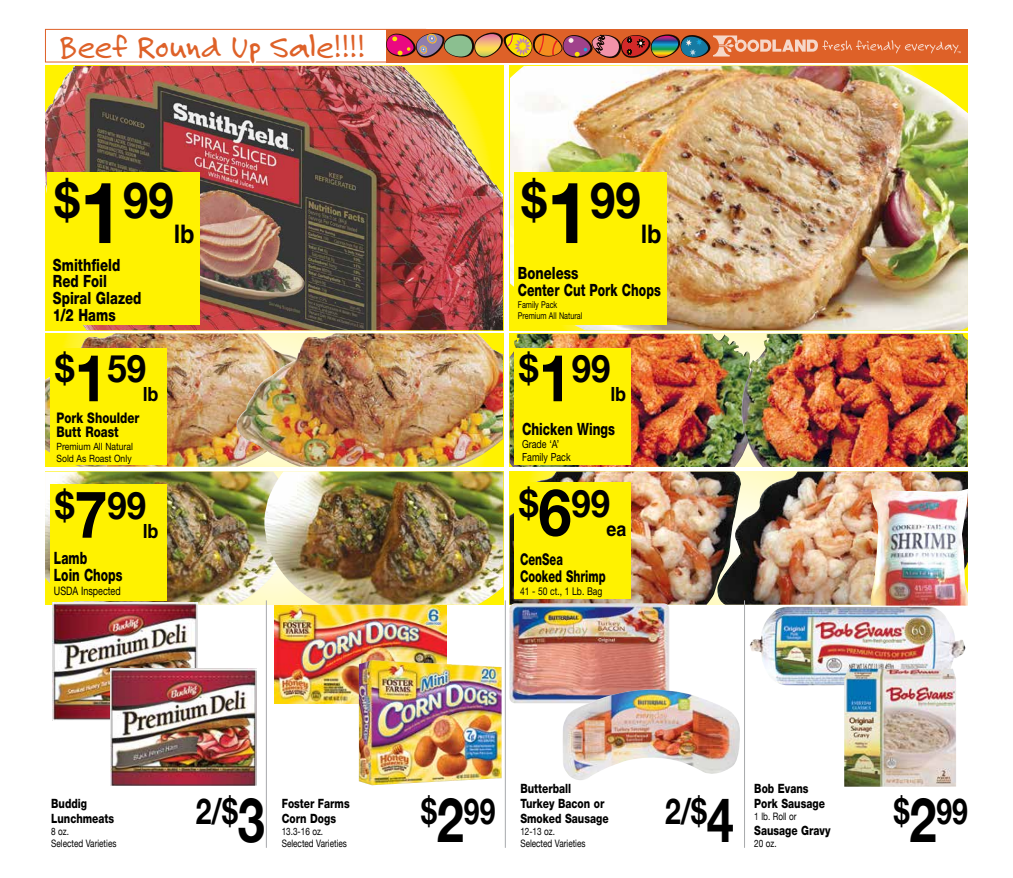
<style>
.page{position:relative;width:1013px;height:878px;background:#fff}
.page>*{position:absolute;margin:0;border:0;box-sizing:border-box;transform-origin:0 0}
.t1{font:700 49.5px "Helvetica Neue";color:#000;scale:.92 1}
.t2{font:700 37.75px "Helvetica Neue";color:#000;scale:.92 1}
.t3{font:700 35.5px "Helvetica Neue";color:#000;scale:.8 1}
.t4{font:34.5px "Felt Tip Roman";letter-spacing:-.015em;color:#de6128}
.t5{font:700 25.62px "Helvetica";color:#000;scale:.92 1}
.t6{font:700 19.5px "Helvetica";letter-spacing:-.01em;color:#000;scale:.92 1}
.t7{font:800 17px/16.8px "Helvetica Neue";color:#000;scale:.71 1}
.t8{font:800 16.88px/16.8px "Helvetica Neue";color:#000;scale:.78 1}
.t9{font:800 16.88px "Helvetica Neue";color:#000;scale:.73 1}
.t10{font:800 16.25px/16.4px "Helvetica Neue";color:#000;scale:.68 1}
.t11{font:800 14.62px/14.5px "Helvetica Neue";color:#000;scale:.79 1}
.t12{font:800 12.75px/14.9px "Helvetica Neue";color:#000;scale:.8 1}
.t13{font:11.62px "Helvetica Neue";color:#000;scale:.77 1}
.t14{font:11.12px/13.1px "Helvetica Neue";color:#000;scale:.8 1}
.t15{font:10.62px "Helvetica Neue";color:#000;scale:.8 1}
.t16{font:10.25px/12.4px "Helvetica Neue";color:#000;scale:.8 1}
.t17{font:10px/11.9px "Helvetica Neue";color:#000;scale:.85 1}
.t18{font:9.38px/11.1px "Helvetica Neue";color:#000;scale:.77 1}
.s1{font-size:85.25px}
.s2{font-size:65.12px}
.s3{font-size:61.25px}
</style>
<div class="page">
<img style="left:45px;top:66px;width:458px;height:264px">
<img style="left:509px;top:334px;width:231px;height:133px">
<img style="left:510px;top:66px;width:458px;height:264px">
<img style="left:509px;top:471px;width:207px;height:133px">
<img style="left:45px;top:471px;width:219px;height:133px">
<img style="left:45px;top:333px;width:190px;height:133px">
<img style="left:716px;top:471px;width:252px;height:133px">
<img style="left:235px;top:333px;width:268px;height:133px">
<img style="left:740px;top:334px;width:227px;height:133px">
<img style="left:264px;top:471px;width:239px;height:133px">
<img style="left:275px;top:605px;width:171px;height:98px">
<img style="left:359px;top:660px;width:143px;height:126px">
<img style="left:509px;top:603px;width:160px;height:100px">
<img style="left:562px;top:689px;width:178px;height:91px">
<img style="left:749px;top:606px;width:216px;height:79px">
<img style="left:844px;top:668px;width:112px;height:118px">
<img style="left:52px;top:603px;width:146px;height:117px">
<img style="left:111px;top:668px;width:145px;height:117px">
<img style="left:870px;top:488px;width:98px;height:117px">
<hr style="left:266px;top:600px;width:1px;height:247px;background:#a7a9ac">
<hr style="left:505px;top:600px;width:1px;height:247px;background:#a7a9ac">
<hr style="left:744px;top:600px;width:1px;height:247px;background:#a7a9ac">
<img style="left:55px;top:28px;width:313px;height:313px">
<div style="left:387px;top:29px;width:581px;height:33px;background:#de6128"></div>
<div style="left:48px;top:172px;width:152px;height:152px;background:#fff200"></div>
<div style="left:514px;top:172px;width:153px;height:152px;background:#fff200"></div>
<div style="left:50px;top:348px;width:116px;height:116px;background:#fff200"></div>
<div style="left:50px;top:484px;width:116px;height:116px;background:#fff200"></div>
<div style="left:514px;top:348px;width:116px;height:116px;background:#fff200"></div>
<div style="left:514px;top:482px;width:116px;height:117px;background:#fff200"></div>
<svg style="left:386px;top:31px;width:574px;height:29px"></svg>
<h3 class="t4" style="left:58px;top:26px;width:307px">Beef Round Up Sale!!!!</h3>
<h1 class="t1" style="left:54px;top:161px;width:131px">$<span class="s1">1</span>99</h1>
<h3 class="t5" style="left:174px;top:218px;width:24px">lb</h3>
<h3 class="t8" style="left:53px;top:256px;width:115px">Smithfield<br>Red Foil<br>Spiral Glazed<br>1/2 Hams</h3>
<h2 class="t2" style="left:55px;top:339px;width:100px">$<span class="s2">1</span>59</h2>
<h3 class="t6" style="left:143px;top:382px;width:19px">lb</h3>
<p class="t11" style="left:57px;top:410px;width:106px">Pork Shoulder<br>Butt Roast</p>
<p class="t17" style="left:57px;top:440px;width:91px">Premium All Natural<br>Sold As Roast Only</p>
<h2 class="t2" style="left:55px;top:475px;width:100px">$<span class="s2">7</span>99</h2>
<h3 class="t6" style="left:143px;top:519px;width:19px">lb</h3>
<h3 class="t7" style="left:54px;top:549px;width:98px">Lamb<br>Loin Chops</h3>
<p class="t13" style="left:54px;top:584px;width:88px">USDA Inspected</p>
<h1 class="t1" style="left:521px;top:161px;width:131px">$<span class="s1">1</span>99</h1>
<h3 class="t5" style="left:640px;top:218px;width:24px">lb</h3>
<h3 class="t8" style="left:518px;top:264px;width:185px">Boneless<br>Center Cut Pork Chops</h3>
<p class="t18" style="left:518px;top:298px;width:85px">Family Pack<br>Premium All Natural</p>
<h2 class="t2" style="left:519px;top:339px;width:100px">$<span class="s2">1</span>99</h2>
<h3 class="t6" style="left:610px;top:382px;width:19px">lb</h3>
<h3 class="t9" style="left:522px;top:418px;width:129px">Chicken Wings</h3>
<p class="t14" style="left:522px;top:437px;width:62px">Grade ‘A’<br>Family Pack</p>
<h2 class="t2" style="left:519px;top:473px;width:100px">$<span class="s2">6</span>99</h2>
<h3 class="t6" style="left:606px;top:517px;width:23px">ea</h3>
<p class="t10" style="left:520px;top:551px;width:127px">CenSea<br>Cooked Shrimp</p>
<p class="t15" style="left:520px;top:584px;width:104px">41 - 50 ct., 1 Lb. Bag</p>
<p class="t12" style="left:51px;top:795px;width:80px">Buddig<br>Lunchmeats</p>
<p class="t16" style="left:51px;top:825px;width:83px">8 oz.<br>Selected Varieties</p>
<h3 class="t3" style="left:196px;top:783px;width:88px">2/$<span class="s3">3</span></h3>
<p class="t12" style="left:282px;top:795px;width:86px">Foster Farms<br>Corn Dogs</p>
<p class="t16" style="left:282px;top:825px;width:83px">13.3-16 oz.<br>Selected Varieties</p>
<h3 class="t3" style="left:421px;top:783px;width:94px">$<span class="s3">2</span>99</h3>
<p class="t12" style="left:520px;top:780px;width:112px">Butterball<br>Turkey Bacon or<br>Smoked Sausage</p>
<p class="t16" style="left:520px;top:825px;width:83px">12-13 oz.<br>Selected Varieties</p>
<h3 class="t3" style="left:665px;top:783px;width:88px">2/$<span class="s3">4</span></h3>
<p class="t12" style="left:754px;top:780px;width:90px">Bob Evans<br>Pork Sausage</p>
<p class="t16" style="left:754px;top:810px;width:54px">1 lb. Roll or</p>
<p class="t12" style="left:754px;top:822px;width:97px">Sausage Gravy</p>
<p class="t16" style="left:754px;top:838px;width:30px">20 oz.</p>
<h3 class="t3" style="left:893px;top:783px;width:94px">$<span class="s3">2</span>99</h3>
</div>
